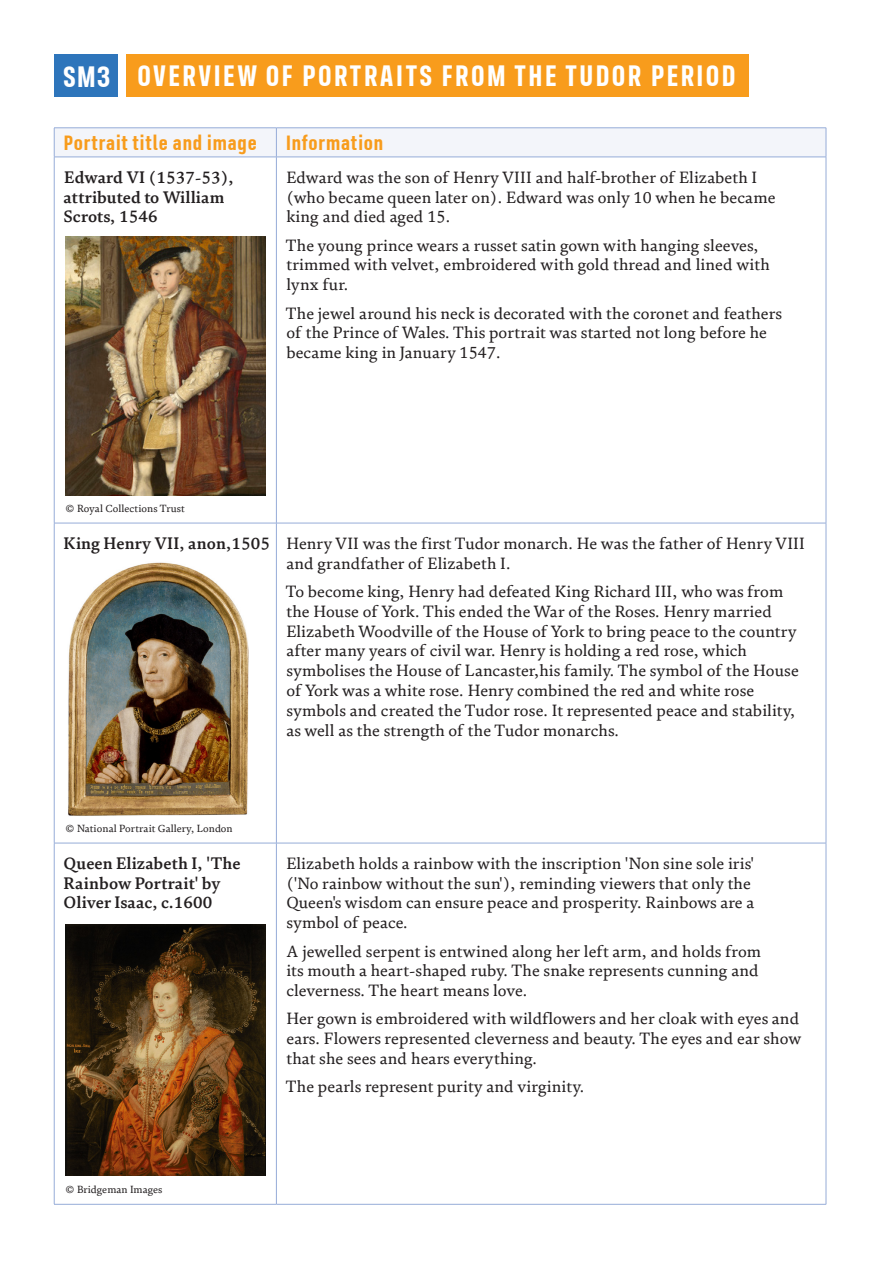
<style>
.page{position:relative;width:893px;height:1263px;background:#fff}
.page>*{position:absolute;margin:0;border:0;box-sizing:border-box;transform-origin:0 0}
.Location{font:700 30px "FS Industrie Cd";letter-spacing:.08em;color:#fff}
.Body_copy{font:700 30px "FS Industrie Cd";color:#fff}
.Questions{font:700 21px "FS Industrie Cd";letter-spacing:.04em;color:#f89c1c}
.Body_copy-2{font:16.5px/19.8px "FS Brabo";letter-spacing:.01em;color:#231f20}
.Body_copy-3{font:600 16.5px/19.8px "FS Brabo";letter-spacing:.01em;color:#231f20}
.Body_copy-4{font:10.5px "FS Brabo";letter-spacing:.01em;color:#231f20}
</style>
<div class="page">
<svg style="left:54px;top:128px;width:773px;height:29px"></svg>
<hr style="left:54px;top:157px;width:222px;height:1px;background:#96acd8">
<hr style="left:276px;top:157px;width:550px;height:1px;background:#96acd8">
<hr style="left:54px;top:157px;width:1px;height:366px;background:#96acd8">
<hr style="left:276px;top:157px;width:1px;height:366px;background:#96acd8">
<hr style="left:826px;top:157px;width:1px;height:366px;background:#96acd8">
<hr style="left:54px;top:523px;width:1px;height:320px;background:#96acd8">
<hr style="left:276px;top:523px;width:1px;height:320px;background:#96acd8">
<hr style="left:826px;top:523px;width:1px;height:320px;background:#96acd8">
<hr style="left:54px;top:843px;width:1px;height:361px;background:#96acd8">
<hr style="left:276px;top:843px;width:1px;height:361px;background:#96acd8">
<hr style="left:826px;top:843px;width:1px;height:361px;background:#96acd8">
<hr style="left:54px;top:523px;width:222px;height:1px;background:#96acd8">
<hr style="left:276px;top:523px;width:550px;height:1px;background:#96acd8">
<hr style="left:54px;top:843px;width:222px;height:1px;background:#96acd8">
<hr style="left:276px;top:843px;width:550px;height:1px;background:#96acd8">
<hr style="left:54px;top:1204px;width:222px;height:1px;background:#96acd8">
<hr style="left:276px;top:1204px;width:550px;height:1px;background:#96acd8">
<img style="left:65px;top:236px;width:200px;height:260px">
<img style="left:68px;top:562px;width:180px;height:254px">
<img style="left:65px;top:925px;width:201px;height:251px">
<div style="left:54px;top:54px;width:64px;height:43px;background:#2e75bb"></div>
<div style="left:126px;top:54px;width:622px;height:43px;background:#f89c1c"></div>
<p class="Body_copy" style="left:63px;top:58px;width:49px">SM3</p>
<p class="Location" style="left:137px;top:57px;width:600px">OVERVIEW OF PORTRAITS FROM THE TUDOR PERIOD</p>
<p class="Questions" style="left:64px;top:130px;width:194px">Portrait title and image</p>
<p class="Questions" style="left:286px;top:130px;width:99px">Information</p>
<p class="Body_copy-3" style="left:64px;top:166px;width:171px">Edward VI (1537-53), attributed to William<br>Scrots, 1546</p>
<p class="Body_copy-2" style="left:286px;top:167px;width:491px">Edward was the son of Henry VIII and half-brother of Elizabeth I (who became queen later on). Edward was only 10 when he became king and died aged 15.</p>
<p class="Body_copy-2" style="left:286px;top:235px;width:485px">The young prince wears a russet satin gown with hanging sleeves, trimmed with velvet, embroidered with gold thread and lined with lynx fur.</p>
<p class="Body_copy-2" style="left:286px;top:302px;width:498px">The jewel around his neck is decorated with the coronet and feathers of the Prince of Wales. This portrait was started not long before he became king in January 1547.</p>
<p class="Body_copy-4" style="left:65px;top:501px;width:121px">© Royal Collections Trust</p>
<p class="Body_copy-3" style="left:64px;top:532px;width:208px">King Henry VII, anon,1505</p>
<p class="Body_copy-2" style="left:286px;top:533px;width:520px">Henry VII was the first Tudor monarch. He was the father of Henry VIII and grandfather of Elizabeth I.</p>
<p class="Body_copy-2" style="left:286px;top:581px;width:514px">To become king, Henry had defeated King Richard III, who was from the House of York. This ended the War of the Roses. Henry married Elizabeth Woodville of the House of York to bring peace to the country after many years of civil war. Henry is holding a red rose, which symbolises the House of Lancaster,his family. The symbol of the House of York was a white rose. Henry combined the red and white rose symbols and created the Tudor rose. It represented peace and stability, as well as the strength of the Tudor monarchs.</p>
<p class="Body_copy-4" style="left:65px;top:821px;width:169px">© National Portrait Gallery, London</p>
<p class="Body_copy-3" style="left:64px;top:852px;width:178px">Queen Elizabeth I, 'The<br>Rainbow Portrait' by<br>Oliver Isaac, c.1600</p>
<p class="Body_copy-2" style="left:286px;top:853px;width:469px">Elizabeth holds a rainbow with the inscription 'Non sine sole iris' ('No rainbow without the sun'), reminding viewers that only the Queen's wisdom can ensure peace and prosperity. Rainbows are a symbol of peace.</p>
<p class="Body_copy-2" style="left:286px;top:940px;width:476px">A jewelled serpent is entwined along her left arm, and holds from its mouth a heart-shaped ruby. The snake represents cunning and cleverness. The heart means love.</p>
<p class="Body_copy-2" style="left:286px;top:1008px;width:517px">Her gown is embroidered with wildflowers and her cloak with eyes and ears. Flowers represented cleverness and beauty. The eyes and ear show that she sees and hears everything.</p>
<p class="Body_copy-2" style="left:286px;top:1076px;width:300px">The pearls represent purity and virginity.</p>
<p class="Body_copy-4" style="left:65px;top:1182px;width:98px">© Bridgeman Images</p>
</div>
